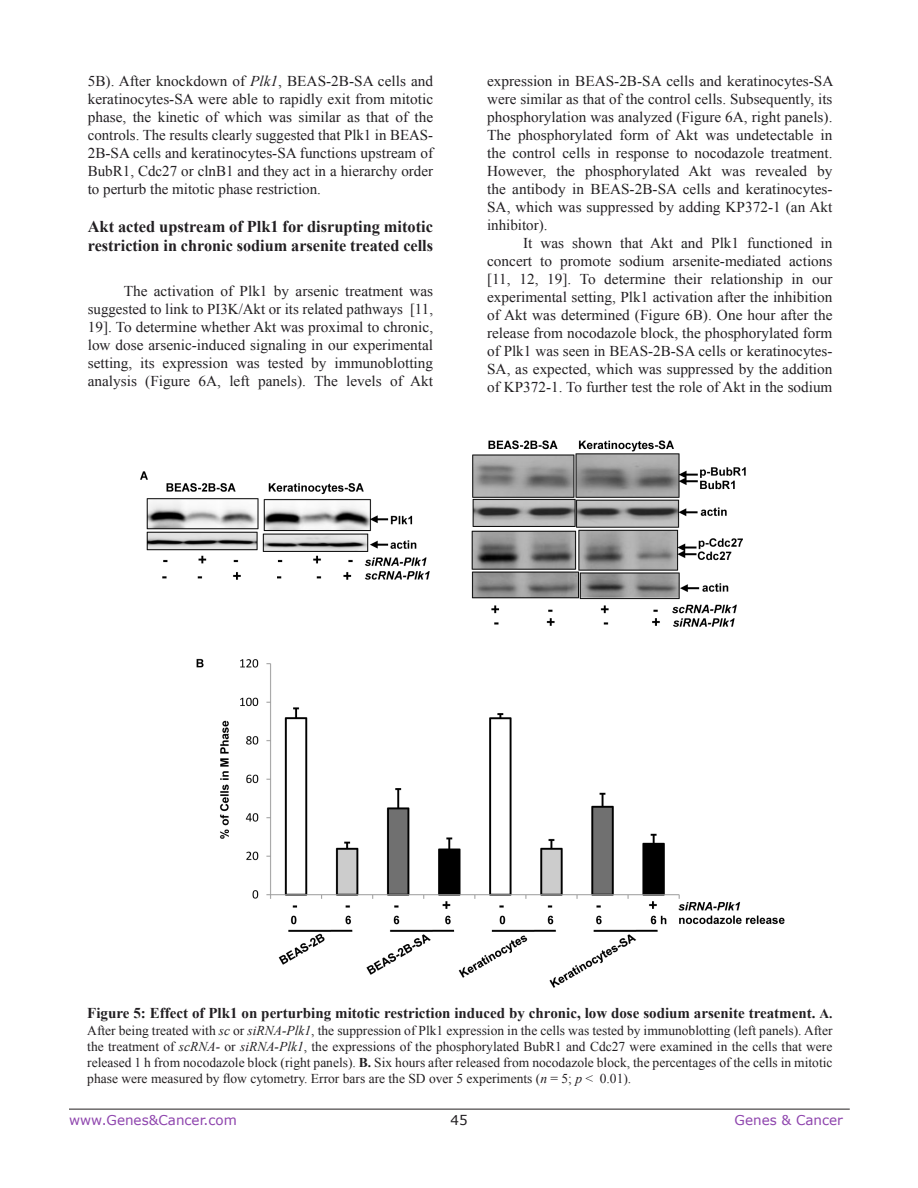
<style>
.page{position:relative;width:918px;height:1188px;background:#fff}
.page>*{position:absolute;margin:0;border:0;box-sizing:border-box;transform-origin:0 0}
.SubHeading{font:700 16.5px/19.8px "Times New Roman";color:#221f22}
.BodyText{font:15px/18px "Times New Roman";color:#221f22;text-align:justify}
.FigureText{font:700 15px "Times New Roman";color:#221f22}
.FigureText-2{font:13.5px/16.2px "Times New Roman";color:#221f22;text-align:justify}
.t1{font:13.5px "Verdana";color:#8e44ad}
.t2{font:13.5px "Verdana";color:#221f22}
.s1{font-style:italic}
.s2{font-size:13.5px}
.s3{font-weight:700}
.s4{color:#231f20}
</style>
<div class="page">
<hr style="left:69px;top:1109px;width:781px;height:1px;background:#231f20">
<img style="left:140px;top:440px;width:645px;height:548px">
<p class="BodyText" style="left:88px;top:72px;width:347px">5B). After knockdown of <span class="s1">Plk1</span>, BEAS-2B-SA cells and keratinocytes-SA were able to rapidly exit from mitotic phase, the kinetic of which was similar as that of the controls. The results clearly suggested that Plk1 in BEAS-2B-SA cells and keratinocytes-SA functions upstream of BubR1, Cdc27 or clnB1 and they act in a hierarchy order to perturb the mitotic phase restriction.</p>
<p class="SubHeading" style="left:88px;top:216px;width:347px">Akt acted upstream of Plk1 for disrupting mitotic restriction in chronic sodium arsenite treated cells</p>
<p class="BodyText" style="left:88px;top:282px;width:347px;text-indent:36px">The activation of Plk1 by arsenic treatment was suggested to link to PI3K/Akt or its related pathways [11, 19]. To determine whether Akt was proximal to chronic, low dose arsenic-induced signaling in our experimental setting, its expression was tested by immunoblotting analysis (Figure 6A, left panels). The levels of Akt</p>
<p class="BodyText" style="left:487px;top:72px;width:348px">expression in BEAS-2B-SA cells and keratinocytes-SA were similar as that of the control cells. Subsequently, its phosphorylation was analyzed (Figure 6A, right panels).<br>The phosphorylated form of Akt was undetectable in the control cells in response to nocodazole treatment.<br>However, the phosphorylated Akt was revealed by the antibody in BEAS-2B-SA cells and keratinocytes-SA, which was suppressed by adding KP372-1 (an Akt inhibitor).</p>
<p class="BodyText" style="left:487px;top:234px;width:347px;text-indent:36px">It was shown that Akt and Plk1 functioned in concert to promote sodium arsenite-mediated actions [11, 12, 19]. To determine their relationship in our experimental setting, Plk1 activation after the inhibition of Akt was determined (Figure 6B). One hour after the release from nocodazole block, the phosphorylated form of Plk1 was seen in BEAS-2B-SA cells or keratinocytes-SA, as expected, which was suppressed by the addition of KP372-1. To further test the role of Akt in the sodium</p>
<p class="FigureText" style="left:87px;top:1003px;width:747px">Figure 5: Effect of Plk1 on perturbing mitotic restriction induced by chronic, low dose sodium arsenite treatment. <span class="s2">A.</span></p>
<p class="FigureText-2" style="left:87px;top:1022px;width:747px">After being treated with <span class="s1">sc</span> or <span class="s1">siRNA-Plk1</span>, the suppression of Plk1 expression in the cells was tested by immunoblotting (left panels). After the treatment of <span class="s1">scRNA-</span> or <span class="s1">siRNA-Plk1</span>, the expressions of the phosphorylated BubR1 and Cdc27 were examined in the cells that were released 1 h from nocodazole block (right panels). <span class="s3">B.</span> <span class="s4">Six hours after released from nocodazole block, the percentages of the cells in mitotic phase were measured by flow cytometry. Error bars are the SD over 5 experiments (</span><span class="s1">n</span> <span class="s4">= 5;</span> <span class="s1">p</span> &lt; 0.01).</p>
<p class="t1" style="left:69px;top:1111px;width:169px">www.Genes&amp;Cancer.com</p>
<p class="t2" style="left:450px;top:1111px;width:19px">45</p>
<p class="t1" style="left:735px;top:1111px;width:110px">Genes &amp; Cancer</p>
</div>
